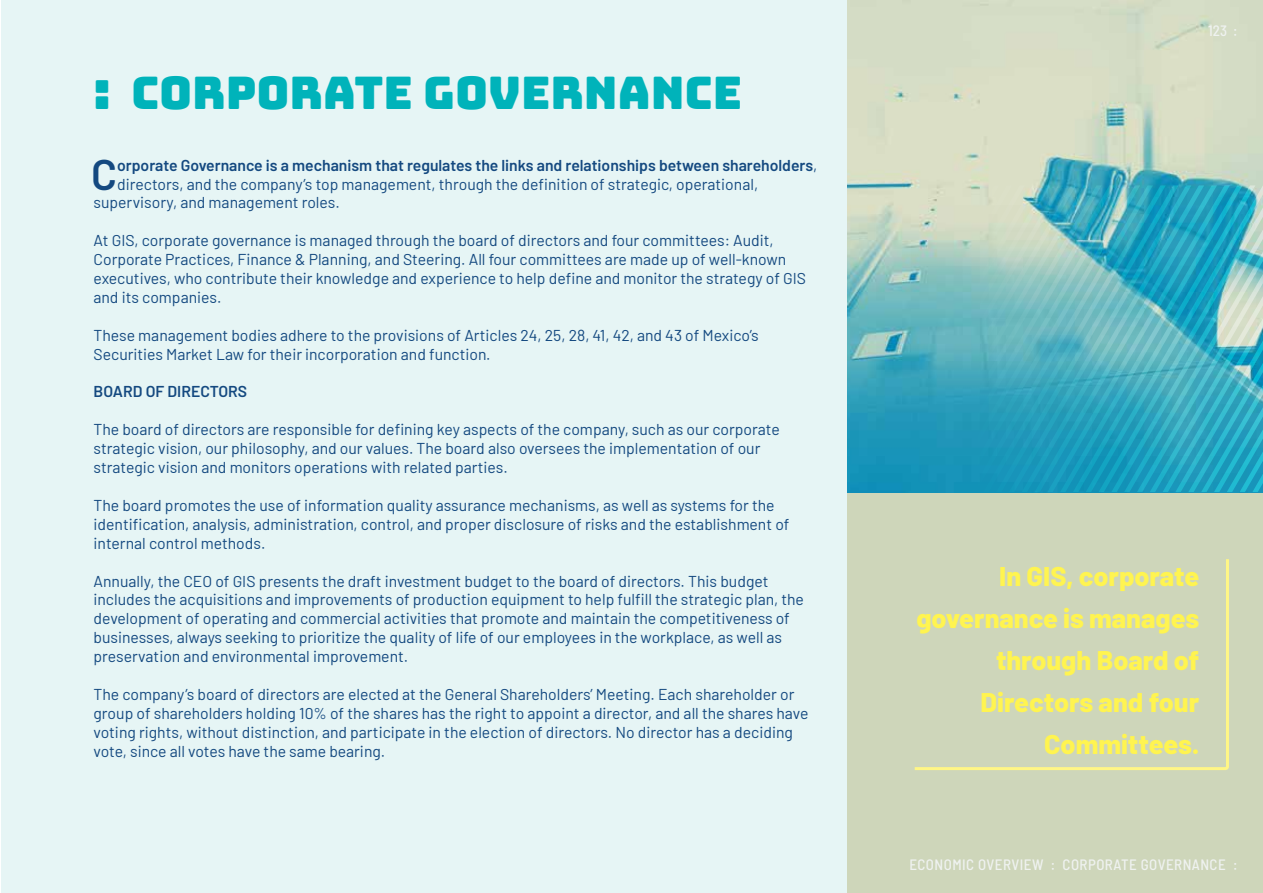
<style>
.page{position:relative;width:1263px;height:893px;background:#fff}
.page>*{position:absolute;margin:0;border:0;box-sizing:border-box;transform-origin:0 0}
.t1{font:45px "Bungee";color:#00b3ba}
.t2{font:600 42.75px "Barlow";color:#144980}
.t3{font:800 27px/42px "Barlow";color:#fff450;text-align:right}
.t4{font:15.75px/18.9px "Barlow";color:#144980}
.t5{font:600 15.75px "Barlow";color:#144980}
.t6{font:500 semi-condensed 15px "Barlow";letter-spacing:.03em;color:#eff2f0}
.s1{font-weight:400}
</style>
<div class="page">
<div style="left:1px;top:0;width:1262px;height:893px;background:#e6f5f5"></div>
<div style="left:848px;top:455px;width:415px;height:438px;background:#ced6ba"></div>
<img style="left:848px;top:0;width:415px;height:492px">
<svg style="left:973px;top:185px;width:290px;height:307px"></svg>
<svg style="left:914px;top:559px;width:315px;height:211px"></svg>
<h1 class="t1" style="left:94px;top:67px;width:650px">: CORPORATE GOVERNANCE</h1>
<h2 class="t2" style="left:91px;top:143px;width:27px">C</h2>
<p class="t5" style="left:117px;top:153px;width:702px">orporate Governance is a mechanism that regulates the links and relationships between shareholders<span class="s1">,</span></p>
<p class="t4" style="left:117px;top:173px;width:642px">directors, and the company’s top management, through the definition of strategic, operational,</p>
<p class="t4" style="left:94px;top:192px;width:248px">supervisory, and management roles.</p>
<p class="t4" style="left:94px;top:230px;width:714px">At GIS, corporate governance is managed through the board of directors and four committees: Audit, Corporate Practices, Finance &amp; Planning, and Steering. All four committees are made up of well-known executives, who contribute their knowledge and experience to help define and monitor the strategy of GIS and its companies.</p>
<p class="t4" style="left:94px;top:324px;width:667px">These management bodies adhere to the provisions of Articles 24, 25, 28, 41, 42, and 43 of Mexico’s<br>Securities Market Law for their incorporation and function.</p>
<p class="t5" style="left:94px;top:380px;width:155px">BOARD OF DIRECTORS</p>
<p class="t4" style="left:94px;top:419px;width:688px">The board of directors are responsible for defining key aspects of the company, such as our corporate strategic vision, our philosophy, and our values. The board also oversees the implementation of our strategic vision and monitors operations with related parties.</p>
<p class="t4" style="left:94px;top:495px;width:697px">The board promotes the use of information quality assurance mechanisms, as well as systems for the identification, analysis, administration, control, and proper disclosure of risks and the establishment of internal control methods.</p>
<p class="t4" style="left:94px;top:570px;width:712px">Annually, the CEO of GIS presents the draft investment budget to the board of directors. This budget includes the acquisitions and improvements of production equipment to help fulfill the strategic plan, the development of operating and commercial activities that promote and maintain the competitiveness of businesses, always seeking to prioritize the quality of life of our employees in the workplace, as well as preservation and environmental improvement.</p>
<p class="t4" style="left:94px;top:684px;width:716px">The company’s board of directors are elected at the General Shareholders’ Meeting. Each shareholder or group of shareholders holding 10% of the shares has the right to appoint a director, and all the shares have voting rights, without distinction, and participate in the election of directors. No director has a deciding vote, since all votes have the same bearing.</p>
<p class="t6" style="left:1208px;top:20px;width:31px">123 :</p>
<h3 class="t3" style="left:916px;top:553px;width:284px">In GIS, corporate governance is manages through Board of<br>Directors and four<br>Committees.</h3>
<p class="t6" style="left:909px;top:854px;width:330px">ECONOMIC OVERVIEW : CORPORATE GOVERNANCE :</p>
</div>
